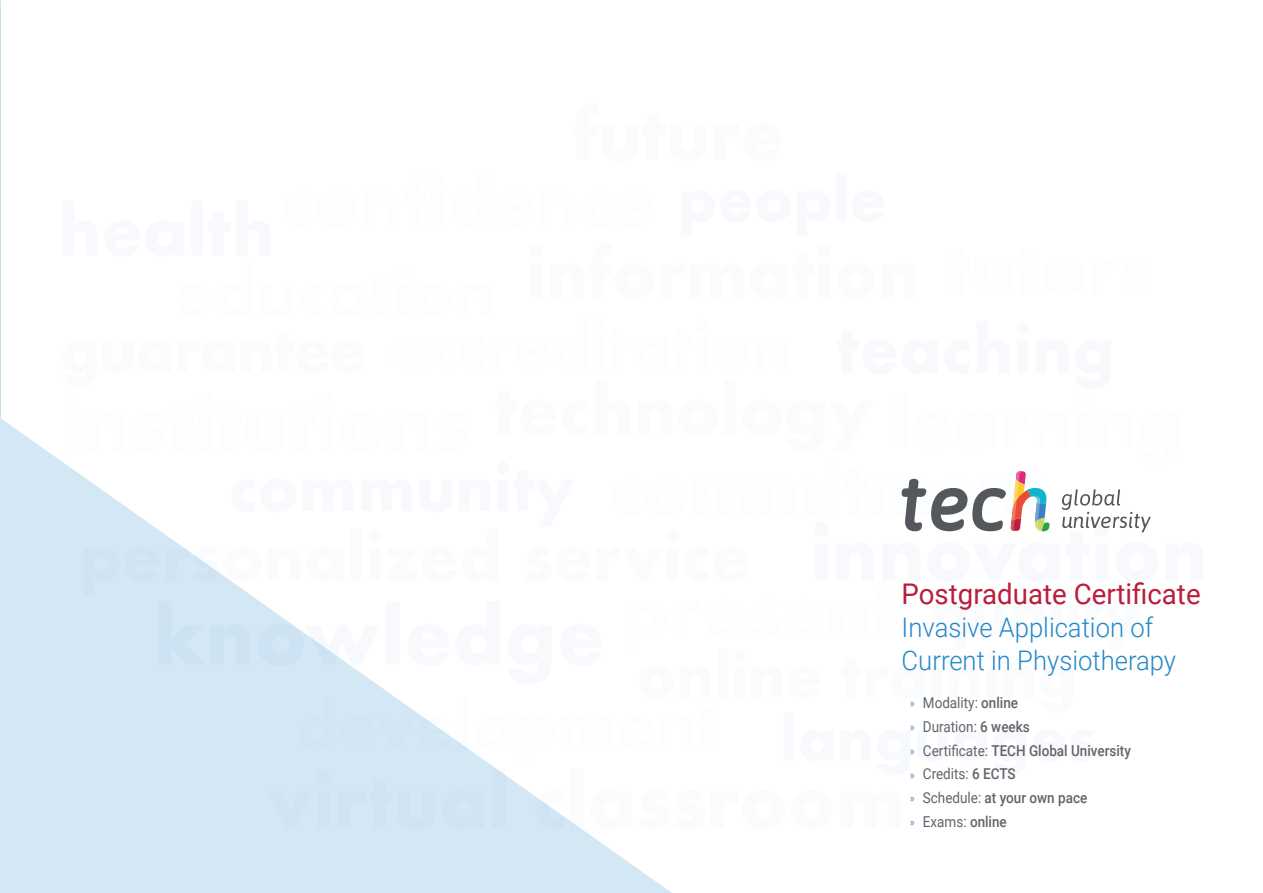
<style>
.page{position:relative;width:1263px;height:893px;background:#fff}
.page>*{position:absolute;margin:0;border:0;box-sizing:border-box;transform-origin:0 0}
.t1{font:28.5px "Roboto";color:#ba1e3c}
.t2{font:300 27px/33px "Roboto";color:#2488c9;scale:.95 1}
.t3{font:500 15px/23.7px "Roboto";color:#61646a;scale:.9 1}
.s1{font-family:"Myriad Pro";font-weight:400;font-size:12px;color:#2488c9}
.s2{font-weight:400}
</style>
<div class="page">
<div style="left:0;top:418px;width:672px;height:475px;background:#d4e7f4"></div>
<svg style="left:63px;top:418px;width:1088px;height:411px"></svg>
<h1 class="t1" style="left:902px;top:574px;width:301px">Postgraduate Certificate</h1>
<h2 class="t2" style="left:902px;top:610px;width:290px">Invasive Application of<br>Current in Physiotherapy</h2>
<p class="t3" style="left:910px;top:690px;width:247px"><span class="s1">»</span> <span class="s2">Modality:</span> online<br><span class="s1">»</span> <span class="s2">Duration:</span> 6 weeks<br><span class="s1">»</span> <span class="s2">Certificate:</span> TECH Global University <span class="s1">»</span> <span class="s2">Credits:</span> 6 ECTS<br><span class="s1">»</span> <span class="s2">Schedule:</span> at your own pace<br><span class="s1">»</span> <span class="s2">Exams:</span> online</p>
</div>
